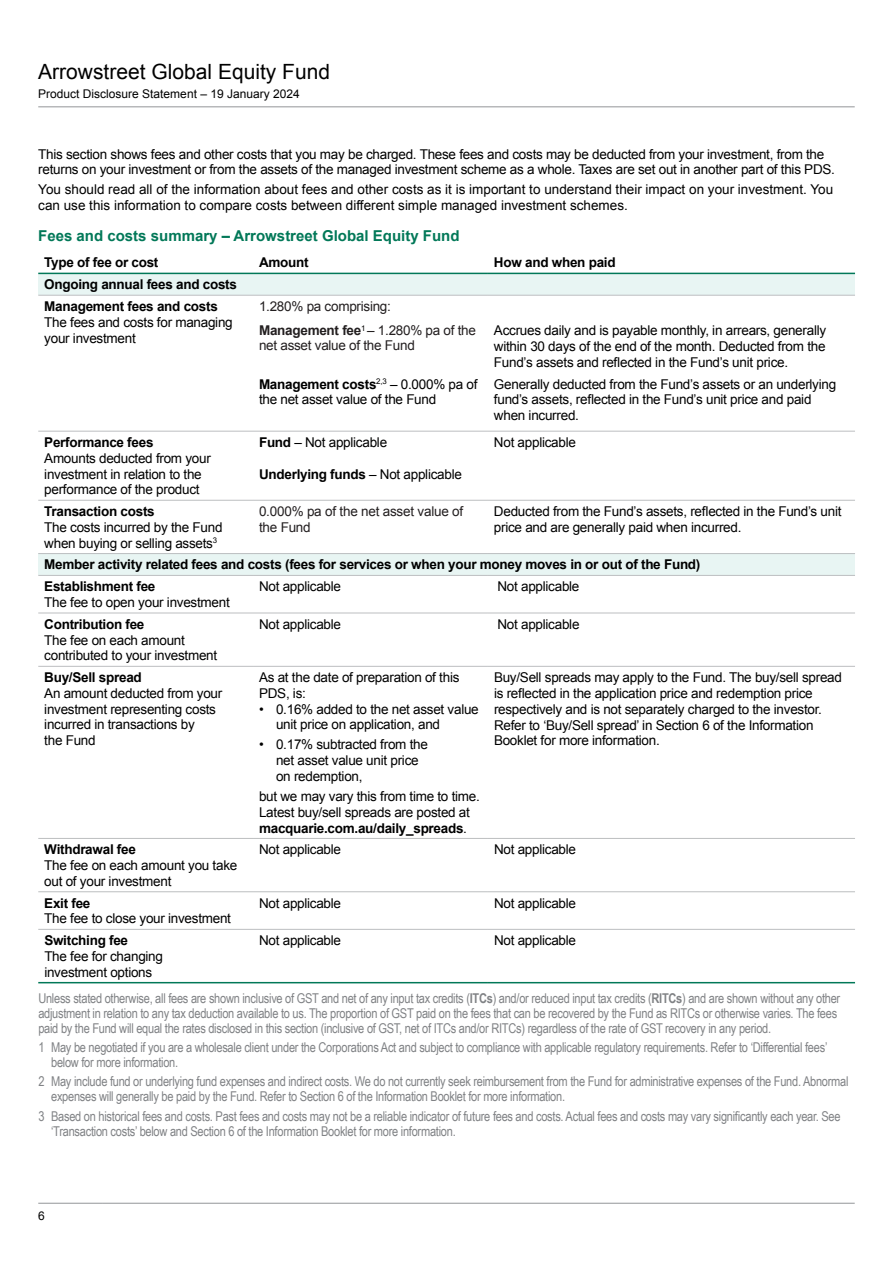
<style>
.page{position:relative;width:893px;height:1263px;background:#fff}
.page>*{position:absolute;margin:0;border:0;box-sizing:border-box;transform-origin:0 0}
.t1{font:21px "Arial";color:#000}
.t2{font:700 15px "Arial";color:#027858}
.t3{font:13.5px/15.8px "Arial";letter-spacing:-.02em;color:#000}
.t4{font:13.5px/15px "Arial Narrow";letter-spacing:-.02em;color:#808285}
.t5{font:700 13.5px/21.9px "Arial";letter-spacing:-.02em;color:#000}
.t6{font:13.5px/15.8px "Arial";color:#000}
.t7{font:13.5px/24px "Arial";letter-spacing:-.02em;color:#231f20}
.t8{font:12px "Arial";color:#000}
.s1{font-weight:700}
.s2{font-weight:400}
</style>
<div class="page">
<div style="left:38px;top:273px;width:817px;height:22px;background:#e8f5f3"></div>
<div style="left:38px;top:554px;width:817px;height:21px;background:#e8f5f3"></div>
<hr style="left:38px;top:575px;width:215px;height:1px;background:#bcbec0">
<hr style="left:253px;top:575px;width:235px;height:1px;background:#bcbec0">
<hr style="left:488px;top:575px;width:367px;height:1px;background:#bcbec0">
<hr style="left:38px;top:613px;width:215px;height:1px;background:#bcbec0">
<hr style="left:253px;top:613px;width:235px;height:1px;background:#bcbec0">
<hr style="left:488px;top:613px;width:367px;height:1px;background:#bcbec0">
<hr style="left:38px;top:666px;width:215px;height:1px;background:#bcbec0">
<hr style="left:253px;top:666px;width:235px;height:1px;background:#bcbec0">
<hr style="left:488px;top:666px;width:367px;height:1px;background:#bcbec0">
<hr style="left:38px;top:838px;width:215px;height:1px;background:#bcbec0">
<hr style="left:253px;top:838px;width:235px;height:1px;background:#bcbec0">
<hr style="left:488px;top:838px;width:367px;height:1px;background:#bcbec0">
<hr style="left:38px;top:891px;width:215px;height:1px;background:#bcbec0">
<hr style="left:253px;top:891px;width:235px;height:1px;background:#bcbec0">
<hr style="left:488px;top:891px;width:367px;height:1px;background:#bcbec0">
<hr style="left:38px;top:273px;width:215px;height:1px;background:#027858">
<hr style="left:253px;top:273px;width:235px;height:1px;background:#027858">
<hr style="left:488px;top:273px;width:367px;height:1px;background:#027858">
<hr style="left:38px;top:929px;width:215px;height:1px;background:#bcbec0">
<hr style="left:253px;top:929px;width:235px;height:1px;background:#bcbec0">
<hr style="left:488px;top:929px;width:367px;height:1px;background:#bcbec0">
<hr style="left:38px;top:982px;width:215px;height:1px;background:#027858">
<hr style="left:253px;top:982px;width:235px;height:1px;background:#027858">
<hr style="left:488px;top:982px;width:367px;height:1px;background:#027858">
<hr style="left:38px;top:295px;width:215px;height:1px;background:#bcbec0">
<hr style="left:253px;top:295px;width:235px;height:1px;background:#bcbec0">
<hr style="left:488px;top:295px;width:367px;height:1px;background:#bcbec0">
<hr style="left:38px;top:553px;width:215px;height:1px;background:#bcbec0">
<hr style="left:253px;top:553px;width:235px;height:1px;background:#bcbec0">
<hr style="left:488px;top:553px;width:367px;height:1px;background:#bcbec0">
<hr style="left:38px;top:431px;width:215px;height:1px;background:#bcbec0">
<hr style="left:253px;top:431px;width:235px;height:1px;background:#bcbec0">
<hr style="left:488px;top:431px;width:367px;height:1px;background:#bcbec0">
<hr style="left:38px;top:500px;width:215px;height:1px;background:#bcbec0">
<hr style="left:253px;top:500px;width:235px;height:1px;background:#bcbec0">
<hr style="left:488px;top:500px;width:367px;height:1px;background:#bcbec0">
<hr style="left:38px;top:106px;width:753px;height:1px;background:#939598">
<hr style="left:791px;top:106px;width:64px;height:1px;background:#939598">
<hr style="left:38px;top:1203px;width:64px;height:1px;background:#939598">
<hr style="left:102px;top:1203px;width:753px;height:1px;background:#939598">
<h1 class="t1" style="left:38px;top:58px;width:293px">Arrowstreet Global Equity Fund</h1>
<p class="t8" style="left:38px;top:86px;width:263px">Product Disclosure Statement – 19 January 2024</p>
<p class="t3" style="left:38px;top:146px;width:798px">This section shows fees and other costs that you may be charged. These fees and costs may be deducted from your investment, from the returns on your investment or from the assets of the managed investment scheme as a whole. Taxes are set out in another part of this PDS.</p>
<p class="t6" style="left:38px;top:182px;width:796px">You should read all of the information about fees and other costs as it is important to understand their impact on your investment. You can use this information to compare costs between different simple managed investment schemes.</p>
<p class="t2" style="left:38px;top:226px;width:423px">Fees and costs summary – Arrowstreet Global Equity Fund</p>
<p class="t5" style="left:44px;top:252px;width:116px">Type of fee or cost</p>
<p class="t5" style="left:259px;top:252px;width:51px">Amount</p>
<p class="t5" style="left:494px;top:252px;width:123px">How and when paid</p>
<p class="t5" style="left:44px;top:274px;width:194px">Ongoing annual fees and costs<br>Management fees and costs</p>
<p class="t3" style="left:44px;top:314px;width:190px">The fees and costs for managing your investment</p>
<p class="t7" style="left:259px;top:294px;width:218px">1.280% pa comprising:<br><span class="s1">Management fee</span><sup>1</sup> – 1.280% pa of the</p>
<p class="t7" style="left:259px;top:334px;width:157px">net asset value of the Fund</p>
<p class="t3" style="left:494px;top:323px;width:334px;text-align:justify">Accrues daily and is payable monthly, in arrears, generally within 30 days of the end of the month. Deducted from the Fund’s assets and reflected in the Fund’s unit price.</p>
<p class="t5" style="left:44px;top:432px;width:111px">Performance fees</p>
<p class="t3" style="left:44px;top:450px;width:168px">Amounts deducted from your investment in relation to the performance of the product</p>
<p class="t3" style="left:259px;top:376px;width:220px"><span class="s1">Management costs</span><sup>2,3</sup> – 0.000% pa of the net asset value of the Fund</p>
<p class="t3" style="left:494px;top:376px;width:344px">Generally deducted from the Fund’s assets or an underlying fund’s assets, reflected in the Fund’s unit price and paid when incurred.</p>
<p class="t3" style="left:259px;top:434px;width:130px"><span class="s1">Fund</span> – Not applicable</p>
<p class="t5" style="left:259px;top:463px;width:204px">Underlying funds <span class="s2">– Not applicable</span></p>
<p class="t3" style="left:494px;top:434px;width:84px">Not applicable</p>
<p class="t7" style="left:259px;top:504px;width:206px;line-height:15.8px">0.000% pa of the net asset value of the Fund</p>
<p class="t3" style="left:494px;top:504px;width:349px">Deducted from the Fund’s assets, reflected in the Fund’s unit price and are generally paid when incurred.</p>
<p class="t5" style="left:44px;top:554px;width:658px">Member activity related fees and costs (fees for services or when your money moves in or out of the Fund)<br>Establishment fee</p>
<p class="t3" style="left:44px;top:594px;width:187px">The fee to open your investment</p>
<p class="t5" style="left:44px;top:501px;width:112px">Transaction costs</p>
<p class="t3" style="left:44px;top:519px;width:180px">The costs incurred by the Fund when buying or selling assets<sup>3</sup></p>
<p class="t3" style="left:259px;top:579px;width:84px">Not applicable</p>
<p class="t3" style="left:497px;top:579px;width:84px">Not applicable</p>
<p class="t5" style="left:44px;top:614px;width:102px">Contribution fee</p>
<p class="t3" style="left:44px;top:632px;width:175px">The fee on each amount contributed to your investment</p>
<p class="t5" style="left:44px;top:667px;width:99px">Buy/Sell spread</p>
<p class="t3" style="left:44px;top:685px;width:180px">An amount deducted from your investment representing costs incurred in transactions by<br>the Fund</p>
<p class="t5" style="left:44px;top:839px;width:93px">Withdrawal fee</p>
<p class="t3" style="left:44px;top:858px;width:195px">The fee on each amount you take out of your investment</p>
<p class="t5" style="left:44px;top:892px;width:48px">Exit fee</p>
<p class="t3" style="left:44px;top:911px;width:188px">The fee to close your investment</p>
<p class="t5" style="left:44px;top:930px;width:85px">Switching fee</p>
<p class="t3" style="left:44px;top:948px;width:120px">The fee for changing investment options</p>
<p class="t3" style="left:259px;top:616px;width:84px">Not applicable</p>
<p class="t3" style="left:497px;top:616px;width:84px">Not applicable</p>
<p class="t3" style="left:259px;top:670px;width:202px">As at the date of preparation of this<br>PDS, is:</p>
<p class="t3" style="left:276px;top:701px;width:204px;text-indent:-17px">• 0.16% added to the net asset value unit price on application, and</p>
<p class="t3" style="left:276px;top:737px;width:153px;text-indent:-17px">• 0.17% subtracted from the net asset value unit price on redemption,</p>
<p class="t3" style="left:259px;top:788px;width:222px">but we may vary this from time to time.<br>Latest buy/sell spreads are posted at <span class="s1">macquarie.com.au/daily_spreads</span>.</p>
<p class="t3" style="left:494px;top:670px;width:350px">Buy/Sell spreads may apply to the Fund. The buy/sell spread is reflected in the application price and redemption price respectively and is not separately charged to the investor.<br>Refer to ‘Buy/Sell spread’ in Section 6 of the Information Booklet for more information.</p>
<p class="t3" style="left:259px;top:842px;width:84px">Not applicable</p>
<p class="t3" style="left:494px;top:842px;width:84px">Not applicable</p>
<p class="t3" style="left:259px;top:895px;width:84px">Not applicable</p>
<p class="t3" style="left:494px;top:895px;width:84px">Not applicable</p>
<p class="t3" style="left:259px;top:933px;width:84px">Not applicable</p>
<p class="t3" style="left:494px;top:933px;width:84px">Not applicable</p>
<p class="t4" style="left:38px;top:990px;width:803px">Unless stated otherwise, all fees are shown inclusive of GST and net of any input tax credits (<span class="s1">ITCs</span>) and/or reduced input tax credits (<span class="s1">RITCs</span>) and are shown without any other adjustment in relation to any tax deduction available to us. The proportion of GST paid on the fees that can be recovered by the Fund as RITCs or otherwise varies. The fees paid by the Fund will equal the rates disclosed in this section (inclusive of GST, net of ITCs and/or RITCs) regardless of the rate of GST recovery in any period.</p>
<p class="t4" style="left:51px;top:1039px;width:778px;text-indent:-13px">1 May be negotiated if you are a wholesale client under the Corporations Act and subject to compliance with applicable regulatory requirements. Refer to ‘Differential fees’ below for more information.</p>
<p class="t4" style="left:51px;top:1073px;width:799px;text-indent:-13px">2 May include fund or underlying fund expenses and indirect costs. We do not currently seek reimbursement from the Fund for administrative expenses of the Fund. Abnormal expenses will generally be paid by the Fund. Refer to Section 6 of the Information Booklet for more information.</p>
<p class="t4" style="left:51px;top:1108px;width:791px;text-indent:-13px">3 Based on historical fees and costs. Past fees and costs may not be a reliable indicator of future fees and costs. Actual fees and costs may vary significantly each year. See ‘Transaction costs’ below and Section 6 of the Information Booklet for more information.</p>
<p class="t8" style="left:38px;top:1208px;width:8px">6</p>
</div>
